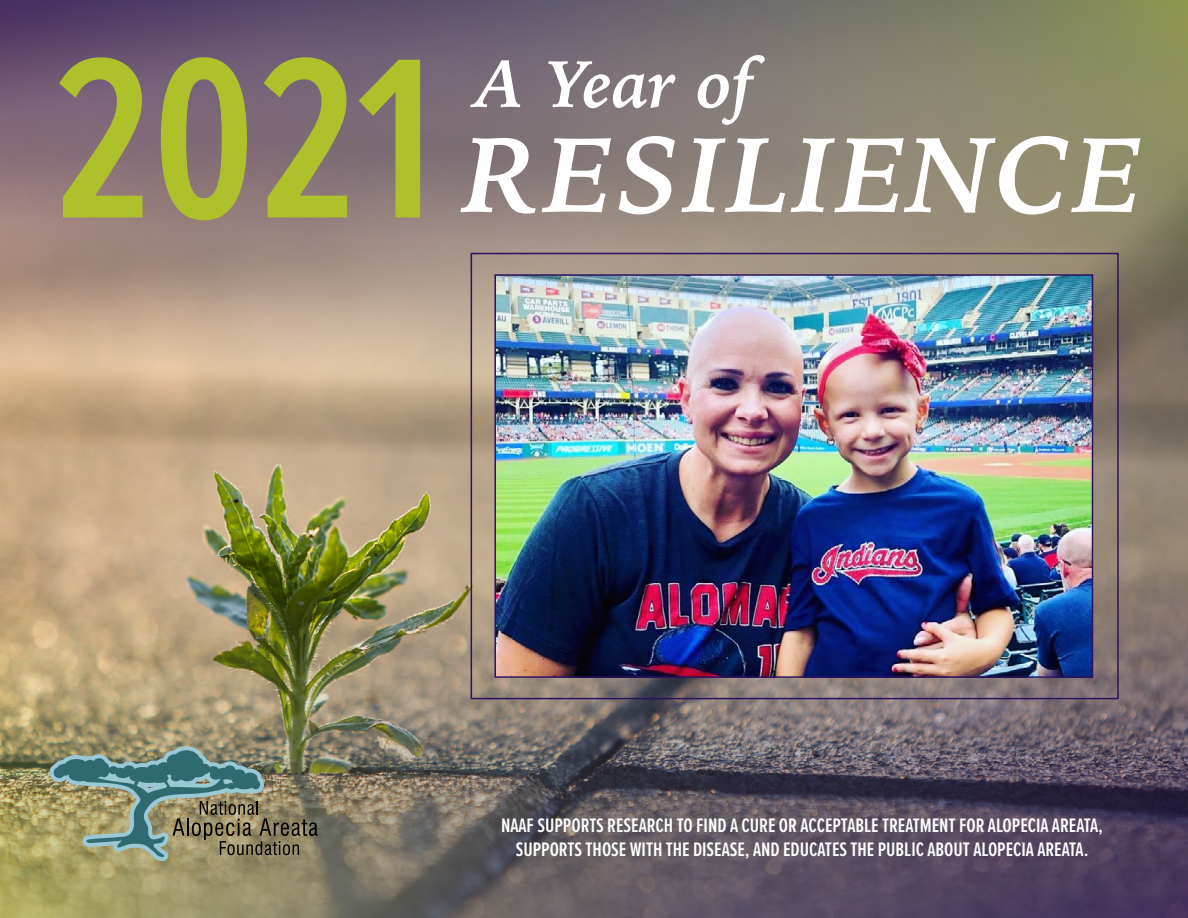
<style>
.page{position:relative;width:1188px;height:918px;background:#fff}
.page>*{position:absolute;margin:0;border:0;box-sizing:border-box;transform-origin:0 0}
.t1{font:italic 700 111px "Iowan Old Style";letter-spacing:.03em;color:#fff}
.t2{font:italic 700 69px "Iowan Old Style";color:#fff}
.t3{font:600 20.25px/24.3px "Proxima Nova Ex Cn";color:#fff;text-align:center}
.s1{font-family:"Proxima Nova Ex Cn";font-weight:600;font-style:normal;font-size:236.55px;color:#afc12a}
</style>
<div class="page">
<img style="left:0;top:397px;width:1188px;height:127px">
<img style="left:0;top:524px;width:1188px;height:394px">
<svg style="left:0;top:0;width:1188px;height:397px;background:#908179"></svg>
<img style="left:50px;top:746px;width:268px;height:115px">
<img style="left:497px;top:277px;width:593px;height:398px">
<div style="left:494px;top:274px;width:599px;height:404px;border:2px solid #2c1360"></div>
<div style="left:471px;top:253px;width:648px;height:446px;border:2px solid #2c1360"></div>
<h2 class="t2" style="left:474px;top:22px;width:284px">A Year of</h2>
<h1 class="t1" style="left:52px;top:76px;width:1091px"><span class="s1">2021</span> RESILIENCE</h1>
<p class="t3" style="left:501px;top:812px;width:603px">NAAF SUPPORTS RESEARCH TO FIND A CURE OR ACCEPTABLE TREATMENT FOR ALOPECIA AREATA,<br>SUPPORTS THOSE WITH THE DISEASE, AND EDUCATES THE PUBLIC ABOUT ALOPECIA AREATA.</p>
</div>
